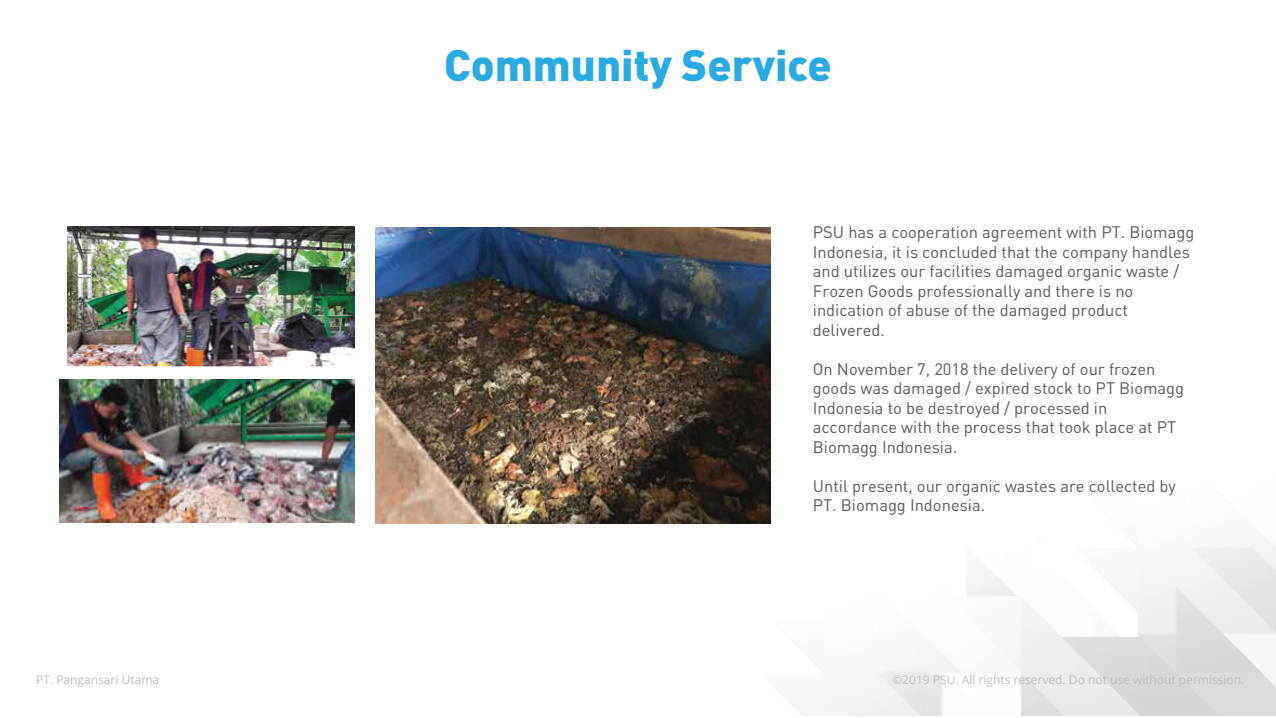
<style>
.page{position:relative;width:1276px;height:718px;background:#fff}
.page>*{position:absolute;margin:0;border:0;box-sizing:border-box;transform-origin:0 0}
.t1{font:900 43.5px "DIN Pro";color:#29aae1}
.t2{font:16.5px/19.5px "DIN Pro";color:#595a5c}
.t3{font:12px "Open Sans";color:#bebec0}
</style>
<div class="page">
<img style="left:560px;top:523px;width:716px;height:192px">
<img style="left:375px;top:227px;width:396px;height:296px">
<img style="left:67px;top:226px;width:288px;height:142px">
<img style="left:59px;top:379px;width:296px;height:143px">
<h1 class="t1" style="left:444px;top:36px;width:389px">Community Service</h1>
<p class="t2" style="left:813px;top:222px;width:383px">PSU has a cooperation agreement with PT. Biomagg Indonesia, it is concluded that the company handles and utilizes our facilities damaged organic waste / Frozen Goods professionally and there is no indication of abuse of the damaged product delivered.</p>
<p class="t2" style="left:813px;top:358px;width:373px">On November 7, 2018 the delivery of our frozen goods was damaged / expired stock to PT Biomagg Indonesia to be destroyed / processed in accordance with the process that took place at PT Biomagg Indonesia.</p>
<p class="t2" style="left:813px;top:475px;width:365px">Until present, our organic wastes are collected by<br>PT. Biomagg Indonesia.</p>
<p class="t3" style="left:36px;top:671px;width:124px">PT. Pangansari Utama</p>
<p class="t3" style="left:892px;top:671px;width:354px">©2019 PSU. All rights reserved. Do not use without permission.</p>
</div>
